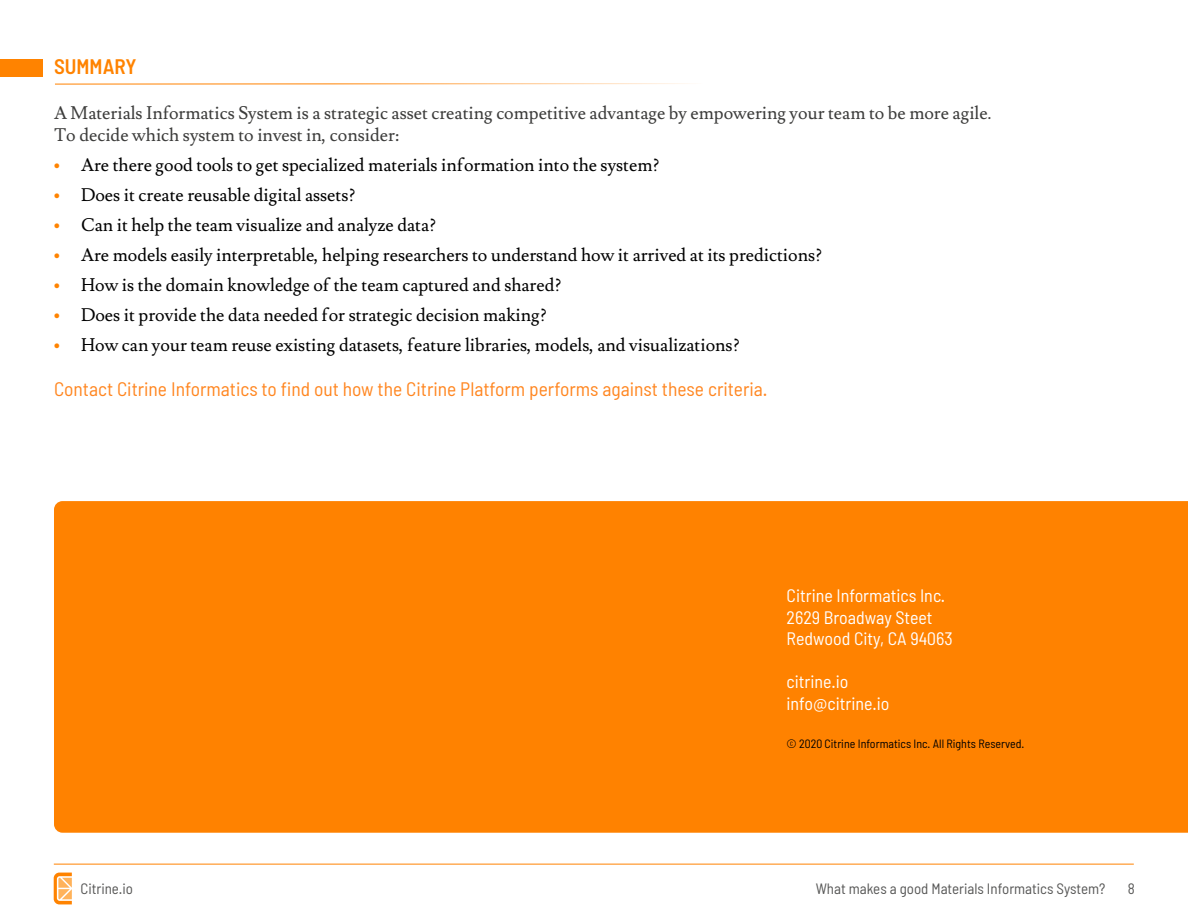
<style>
.page{position:relative;width:1188px;height:918px;background:#fff}
.page>*{position:absolute;margin:0;border:0;box-sizing:border-box;transform-origin:0 0}
.t1{font:600 semi-condensed 21px "Barlow";color:#ff8300}
.t2{font:semi-condensed 19.5px "Barlow";color:#ff8620}
.t3{font:18px "Lusitana";color:#000}
.t4{font:18px/21.6px "Lusitana";color:#3c3c3b}
.t5{font:semi-condensed 18px/21.6px "Barlow";color:#fff}
.t6{font:semi-condensed 15px "Barlow";color:#575756}
.t7{font:semi-condensed 12px "Barlow";color:#000}
.s1{font-family:"Barlow";font-weight:700;font-stretch:semi-condensed;color:#ff8300}
</style>
<div class="page">
<svg style="left:54px;top:873px;width:18px;height:31px"></svg>
<hr style="left:54px;top:864px;width:1080px;height:1px;background:#ff8200">
<div style="left:54px;top:501px;width:1134px;height:332px;background:#ff8200"></div>
<svg style="left:55px;top:83px;width:633px;height:1px"></svg>
<div style="left:0;top:59px;width:43px;height:17px;background:#ff8300"></div>
<p class="t1" style="left:54px;top:59px;width:84px">SUMMARY</p>
<p class="t4" style="left:54px;top:104px;width:939px">A Materials Informatics System is a strategic asset creating competitive advantage by empowering your team to be more agile.<br>To decide which system to invest in, consider:</p>
<p class="t3" style="left:54px;top:157px;width:607px"><span class="s1">•</span> Are there good tools to get specialized materials information into the system?</p>
<p class="t3" style="left:54px;top:187px;width:303px"><span class="s1">•</span> Does it create reusable digital assets?</p>
<p class="t3" style="left:54px;top:217px;width:384px"><span class="s1">•</span> Can it help the team visualize and analyze data?</p>
<p class="t3" style="left:54px;top:247px;width:770px"><span class="s1">•</span> Are models easily interpretable, helping researchers to understand how it arrived at its predictions?</p>
<p class="t3" style="left:54px;top:277px;width:509px"><span class="s1">•</span> How is the domain knowledge of the team captured and shared?</p>
<p class="t3" style="left:54px;top:307px;width:494px"><span class="s1">•</span> Does it provide the data needed for strategic decision making?</p>
<p class="t3" style="left:54px;top:335px;width:687px"><span class="s1">•</span> How can your team reuse existing datasets, feature libraries, models, and visualizations?</p>
<p class="t2" style="left:54px;top:377px;width:715px">Contact Citrine Informatics to find out how the Citrine Platform performs against these criteria.</p>
<p class="t5" style="left:787px;top:587px;width:168px">Citrine Informatics Inc.<br>2629 Broadway Steet<br>Redwood City, CA 94063</p>
<p class="t5" style="left:787px;top:673px;width:104px">citrine.io info@citrine.io</p>
<p class="t7" style="left:787px;top:740px;width:239px">© 2020 Citrine Informatics Inc. All Rights Reserved.</p>
<p class="t6" style="left:80px;top:884px;width:54px">Citrine.io</p>
<p class="t6" style="left:816px;top:883px;width:291px">What makes a good Materials Informatics System?</p>
<p class="t6" style="left:1128px;top:883px;width:9px">8</p>
</div>
